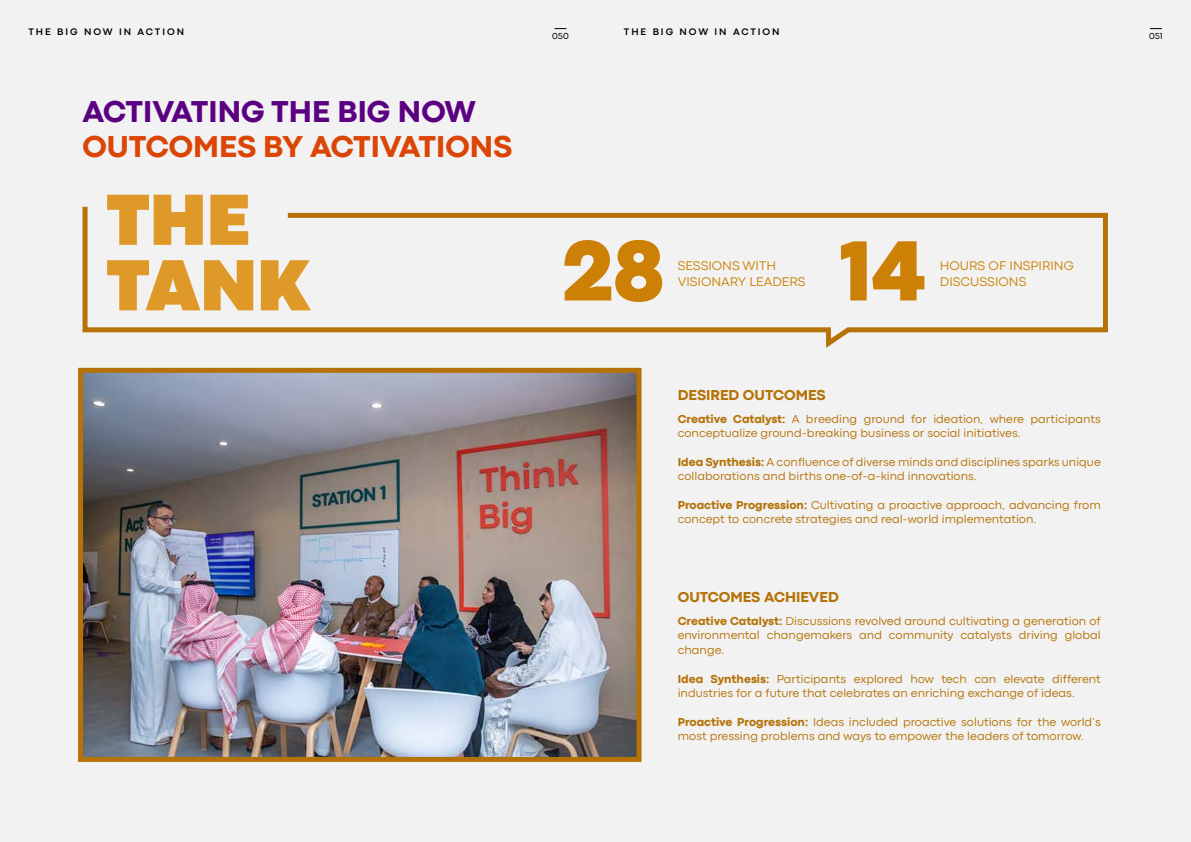
<style>
.page{position:relative;width:1191px;height:842px;background:#f2f2f2}
.page>*{position:absolute;margin:0;border:0;box-sizing:border-box;transform-origin:0 0}
.t1{font:800 88.9px "Codec Pro";color:#cc8006}
.t2{font:900 75.5px/65.5px "Codec Pro";color:#de9929}
.t3{font:800 31.5px "Codec Pro";color:#db4505}
.t4{font:800 31.5px "Codec Pro";color:#5c0082}
.t5{font:800 15px "Codec Pro";color:#b57207}
.t6{font:13.1px "Codec Pro News";color:#cc8006}
.t7{font:12px/14.4px "Codec Pro News";color:#b57207}
.t8{font:700 9.9px "Codec Pro";letter-spacing:.2em;color:#000}
.t9{font:9px "Codec Pro";color:#000}
.s1{font-family:"Codec Pro";font-weight:800}
</style>
<div class="page">
<svg style="left:82px;top:28px;width:1026px;height:320px"></svg>
<img style="left:78px;top:367px;width:564px;height:395px">
<svg style="left:1150px;top:28px;width:12px;height:1px"></svg>
<p class="t8" style="left:28px;top:26px;width:157px">THE BIG NOW IN ACTION</p>
<h3 class="t4" style="left:83px;top:92px;width:395px">ACTIVATING THE BIG NOW</h3>
<h3 class="t3" style="left:83px;top:128px;width:431px">OUTCOMES BY ACTIVATIONS</h3>
<h2 class="t2" style="left:106px;top:186px;width:206px">THE<br>TANK</h2>
<p class="t9" style="left:552px;top:31px;width:18px">050</p>
<p class="t8" style="left:624px;top:26px;width:157px">THE BIG NOW IN ACTION</p>
<h1 class="t1" style="left:562px;top:218px;width:104px">28</h1>
<p class="t6" style="left:677px;top:258px;width:100px">SESSIONS WITH</p>
<p class="t6" style="left:677px;top:274px;width:129px">VISIONARY LEADERS</p>
<h1 class="t1" style="left:839px;top:218px;width:87px">14</h1>
<p class="t6" style="left:940px;top:258px;width:135px">HOURS OF INSPIRING</p>
<p class="t6" style="left:940px;top:273px;width:88px">DISCUSSIONS</p>
<p class="t5" style="left:677px;top:386px;width:149px">DESIRED OUTCOMES</p>
<p class="t7" style="left:677px;top:411px;width:424px"><span class="s1">Creative Catalyst:</span> A breeding ground for ideation, where participants conceptualize ground-breaking business or social initiatives.</p>
<p class="t7" style="left:677px;top:454px;width:424px"><span class="s1">Idea Synthesis:</span> A confluence of diverse minds and disciplines sparks unique collaborations and births one-of-a-kind innovations.</p>
<p class="t7" style="left:677px;top:498px;width:424px"><span class="s1">Proactive Progression:</span> Cultivating a proactive approach, advancing from concept to concrete strategies and real-world implementation.</p>
<p class="t5" style="left:677px;top:588px;width:163px">OUTCOMES ACHIEVED</p>
<p class="t7" style="left:677px;top:614px;width:424px;text-align:justify"><span class="s1">Creative Catalyst:</span> Discussions revolved around cultivating a generation of environmental changemakers and community catalysts driving global change.</p>
<p class="t7" style="left:677px;top:671px;width:424px"><span class="s1">Idea Synthesis:</span> Participants explored how tech can elevate different industries for a future that celebrates an enriching exchange of ideas.</p>
<p class="t7" style="left:677px;top:714px;width:424px"><span class="s1">Proactive Progression:</span> Ideas included proactive solutions for the world’s most pressing problems and ways to empower the leaders of tomorrow.</p>
<p class="t9" style="left:1149px;top:31px;width:15px">051</p>
</div>
